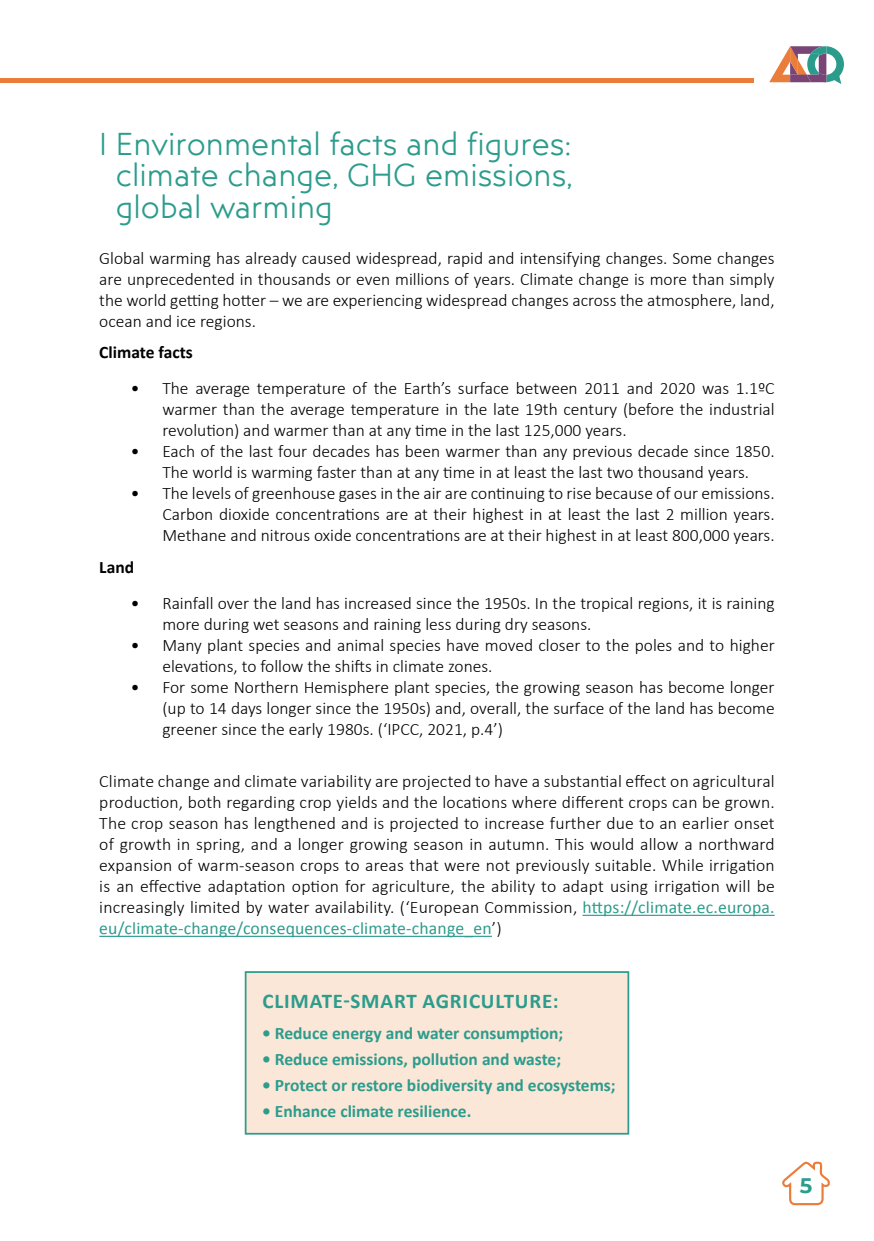
<style>
.page{position:relative;width:874px;height:1241px;background:#fff}
.page>*{position:absolute;margin:0;border:0;box-sizing:border-box;transform-origin:0 0}
.t1{font:300 31.5px/31.5px "Posterama Text W07";color:#2c9c8d;text-align:justify}
.t2{font:700 21px "Calibri";letter-spacing:.04em;color:#2c9c8d}
.t3{font:700 21px "Montserrat";color:#2c9c8d}
.t4{font:300 17.5px/21px "Calibri";color:#000;text-align:justify}
.t5{font:700 17.5px "Calibri";color:#2c9c8d}
.t6{font:700 17.5px "Calibri";color:#000}
.s1{font-weight:400}
.s2{font-weight:400;color:#2c9c8d}
</style>
<div class="page">
<hr style="left:0;top:78px;width:753px;height:4px;background:#ea7d3a">
<svg style="left:769px;top:46px;width:74px;height:38px"></svg>
<svg style="left:782px;top:1161px;width:47px;height:43px"></svg>
<div style="left:244px;top:971px;width:385px;height:163px;background:#fbe7d7;border:2px solid #2c9c8d"></div>
<hr style="left:582px;top:914px;width:192px;height:1px;background:#2c9c8d">
<hr style="left:99px;top:935px;width:392px;height:1px;background:#2c9c8d">
<h1 class="t1" style="left:116px;top:127px;width:458px;text-indent:-17px">I Environmental facts and figures: climate change, GHG emissions, global warming</h1>
<p class="t4" style="left:99px;top:247px;width:676px">Global warming has already caused widespread, rapid and intensifying changes. Some changes are unprecedented in thousands or even millions of years. Climate change is more than simply the world getting hotter – we are experiencing widespread changes across the atmosphere, land, ocean and ice regions.</p>
<p class="t6" style="left:99px;top:341px;width:95px">Climate facts</p>
<p class="t4" style="left:162px;top:377px;width:613px;text-indent:-32px"><span class="s1">•</span> The average temperature of the Earth’s surface between 2011 and 2020 was 1.1ºC warmer than the average temperature in the late 19th century (before the industrial revolution) and warmer than at any time in the last 125,000 years.</p>
<p class="t4" style="left:131px;top:440px;width:645px;text-align:center"><span class="s1">•</span> Each of the last four decades has been warmer than any previous decade since 1850.<br>The world is warming faster than at any time in at least the last two thousand years.</p>
<p class="t4" style="left:162px;top:482px;width:613px;text-indent:-32px"><span class="s1">•</span> The levels of greenhouse gases in the air are continuing to rise because of our emissions.<br>Carbon dioxide concentrations are at their highest in at least the last 2 million years.<br>Methane and nitrous oxide concentrations are at their highest in at least 800,000 years.</p>
<p class="t6" style="left:99px;top:555px;width:36px">Land</p>
<p class="t4" style="left:162px;top:592px;width:613px;text-indent:-32px"><span class="s1">•</span> Rainfall over the land has increased since the 1950s. In the tropical regions, it is raining more during wet seasons and raining less during dry seasons.</p>
<p class="t4" style="left:162px;top:634px;width:613px;text-indent:-32px"><span class="s1">•</span> Many plant species and animal species have moved closer to the poles and to higher elevations, to follow the shifts in climate zones.</p>
<p class="t4" style="left:162px;top:676px;width:613px;text-indent:-32px"><span class="s1">•</span> For some Northern Hemisphere plant species, the growing season has become longer (up to 14 days longer since the 1950s) and, overall, the surface of the land has become greener since the early 1980s. (‘IPCC, 2021, p.4’)</p>
<p class="t4" style="left:99px;top:770px;width:676px">Climate change and climate variability are projected to have a substantial effect on agricultural production, both regarding crop yields and the locations where different crops can be grown.<br>The crop season has lengthened and is projected to increase further due to an earlier onset of growth in spring, and a longer growing season in autumn. This would allow a northward expansion of warm-season crops to areas that were not previously suitable. While irrigation is an effective adaptation option for agriculture, the ability to adapt using irrigation will be increasingly limited by water availability. (‘European Commission, <span class="s2">https://climate.ec.europa. eu/climate-change/consequences-climate-change_en</span>’)</p>
<p class="t2" style="left:262px;top:987px;width:297px">CLIMATE-SMART AGRICULTURE:</p>
<p class="t5" style="left:262px;top:1022px;width:302px">• Reduce energy and water consumption;</p>
<p class="t5" style="left:262px;top:1047px;width:300px">• Reduce emissions, pollution and waste;</p>
<p class="t5" style="left:262px;top:1073px;width:355px">• Protect or restore biodiversity and ecosystems;</p>
<p class="t5" style="left:262px;top:1099px;width:211px">• Enhance climate resilience.</p>
<p class="t3" style="left:799px;top:1169px;width:14px">5</p>
</div>
